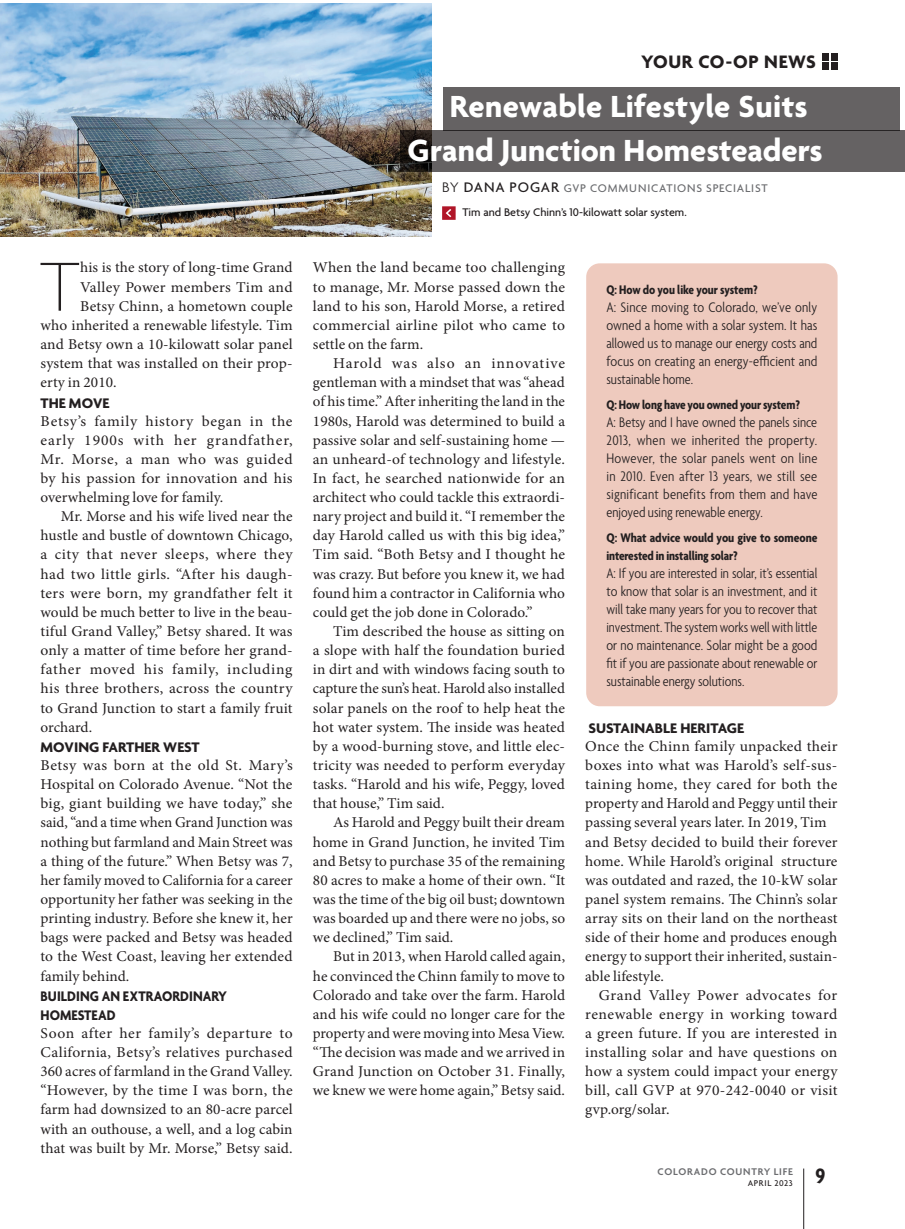
<style>
.page{position:relative;width:905px;height:1229px;background:#fff}
.page>*{position:absolute;margin:0;border:0;box-sizing:border-box;transform-origin:0 0}
.t1{font:100 75px "Agenda";color:#231f20}
.t2{font:700 33px/43.5px "Agenda";letter-spacing:.005em;color:#fff}
.t3{font:700 condensed 22.5px "Agenda";color:#231f20}
.t4{font:700 19.5px "Agenda";letter-spacing:.03em;color:#231f20}
.t5{font:15px/19.2px "Minion Pro";letter-spacing:.005em;color:#231f20;text-align:justify;scale:1.04 1}
.t6{font:15px/19.2px "Minion Pro";letter-spacing:.005em;color:#231f20;text-align:justify}
.t7{font:300 condensed 15px/18px "Agenda";color:#231f20;text-align:justify}
.t8{font:700 15px "Agenda";letter-spacing:.005em;color:#231f20}
.t9{font:700 15px/19.2px "Agenda";letter-spacing:.005em;color:#231f20;scale:.92 1}
.t10{font:700 condensed 13.5px/18px "Agenda";letter-spacing:-.01em;color:#231f20}
.t11{font:500 12px "Agenda";color:#231f20}
.t12{font:500 12px "Agenda";letter-spacing:.065em;color:#6c6d70}
.t13{font:600 10.5px "Agenda";letter-spacing:.07em;color:#6c6d70}
.t14{font:500 9px "Agenda";letter-spacing:.07em;color:#231f20}
.s1{font-weight:300;font-size:15px;color:#231f20}
.s2{font-size:15px;color:#231f20}
</style>
<div class="page">
<img style="left:0;top:4px;width:432px;height:232px">
<div style="left:443px;top:87px;width:456px;height:43px;background:#656263"></div>
<div style="left:401px;top:130px;width:503px;height:41px;background:#656263"></div>
<svg style="left:442px;top:206px;width:13px;height:14px"></svg>
<div style="left:586px;top:263px;width:251px;height:443px;background:#eecabe;border-radius:14px"></div>
<hr style="left:803px;top:1168px;width:1px;height:60px;background:#231f20">
<div style="left:830px;top:63px;width:7px;height:7px;background:#231f20"></div>
<div style="left:830px;top:53px;width:7px;height:7px;background:#231f20"></div>
<div style="left:821px;top:63px;width:7px;height:7px;background:#231f20"></div>
<div style="left:821px;top:53px;width:7px;height:7px;background:#231f20"></div>
<h1 class="t1" style="left:40px;top:246px;width:41px">T</h1>
<p class="t6" style="left:80px;top:258px;width:214px">his is the story of long-time Grand</p>
<p class="t5" style="left:80px;top:277px;width:206px">Valley Power members Tim and</p>
<p class="t5" style="left:80px;top:296px;width:206px">Betsy Chinn, a hometown couple</p>
<p class="t6" style="left:40px;top:315px;width:254px">who inherited a renewable lifestyle. Tim</p>
<p class="t6" style="left:40px;top:335px;width:253px">and Betsy own a 10-kilowatt solar panel</p>
<p class="t6" style="left:40px;top:354px;width:253px">system that was installed on their prop-</p>
<p class="t6" style="left:40px;top:373px;width:78px">erty in 2010.</p>
<p class="t8" style="left:40px;top:395px;width:70px">THE MOVE</p>
<p class="t5" style="left:40px;top:411px;width:244px">Betsy’s family history began in the early 1900s with her grandfather, Mr. Morse, a man who was guided by his passion for innovation and his overwhelming love for family.</p>
<p class="t6" style="left:40px;top:507px;width:254px;text-indent:20px">Mr. Morse and his wife lived near the hustle and bustle of downtown Chicago, a city that never sleeps, where they had two little girls. “After his daugh&shy;ters were born, my grandfather felt it would be much better to live in the beau&shy;tiful Grand Valley,” Betsy shared. It was only a matter of time before her grand&shy;father moved his family, including his three brothers, across the country to Grand Junction to start a family fruit orchard.</p>
<p class="t8" style="left:40px;top:739px;width:161px">MOVING FARTHER WEST</p>
<p class="t5" style="left:40px;top:755px;width:244px">Betsy was born at the old St. Mary’s Hospital on Colorado Avenue. “Not the big, giant building we have today,” she said, “and a time when Grand Junction was nothing but farmland and Main Street was a thing of the future.” When Betsy was 7, her family moved to California for a career opportunity her father was seeking in the printing industry. Before she knew it, her bags were packed and Betsy was headed to the West Coast, leaving her extended family behind.</p>
<p class="t9" style="left:40px;top:987px;width:204px">BUILDING AN EXTRAORDINARY<br>HOMESTEAD</p>
<p class="t5" style="left:40px;top:1023px;width:244px">Soon after her family’s departure to California, Betsy’s relatives purchased 360 acres of farmland in the Grand Valley. “However, by the time I was born, the farm had downsized to an 80-acre parcel with an outhouse, a well, and a log cabin that was built by Mr. Morse,” Betsy said.</p>
<h3 class="t4" style="left:641px;top:51px;width:176px">YOUR CO-OP NEWS</h3>
<h2 class="t2" style="left:407px;top:87px;width:416px;text-indent:42px">Renewable Lifestyle Suits<br>Grand Junction Homesteaders</h2>
<p class="t12" style="left:442px;top:182px;width:327px"><span class="s1">BY</span> <span class="s2">DANA POGAR</span> GVP COMMUNICATIONS SPECIALIST</p>
<p class="t11" style="left:462px;top:206px;width:226px">Tim and Betsy Chinn’s 10-kilowatt solar system.</p>
<p class="t5" style="left:313px;top:258px;width:244px">When the land became too challenging to manage, Mr. Morse passed down the land to his son, Harold Morse, a retired commercial airline pilot who came to settle on the farm.</p>
<p class="t5" style="left:313px;top:354px;width:244px;text-indent:20px">Harold was also an innovative gentleman with a mindset that was “ahead of his time.” After inheriting the land in the 1980s, Harold was determined to build a passive solar and self-sustaining home — an unheard-of technology and lifestyle.<br>In fact, he searched nationwide for an architect who could tackle this extraordi&shy;nary project and build it. “I remember the day Harold called us with this big idea,” Tim said. “Both Betsy and I thought he was crazy. But before you knew it, we had found him a contractor in California who could get the job done in Colorado.”</p>
<p class="t6" style="left:313px;top:621px;width:254px;text-indent:20px">Tim described the house as sitting on a slope with half the foundation buried in dirt and with windows facing south to capture the sun’s heat. Harold also installed solar panels on the roof to help heat the hot water system. The inside was heated by a wood-burning stove, and little elec&shy;tricity was needed to perform everyday tasks. “Harold and his wife, Peggy, loved that house,” Tim said.</p>
<p class="t6" style="left:313px;top:813px;width:254px;text-indent:20px">As Harold and Peggy built their dream home in Grand Junction, he invited Tim and Betsy to purchase 35 of the remaining 80 acres to make a home of their own. “It was the time of the big oil bust; downtown was boarded up and there were no jobs, so we declined,” Tim said.</p>
<p class="t6" style="left:313px;top:947px;width:254px;text-indent:20px">But in 2013, when Harold called again, he convinced the Chinn family to move to Colorado and take over the farm. Harold and his wife could no longer care for the property and were moving into Mesa View. “The decision was made and we arrived in Grand Junction on October 31. Finally, we knew we were home again,” Betsy said.</p>
<p class="t10" style="left:606px;top:282px;width:153px">Q: How do you like your system?</p>
<p class="t7" style="left:606px;top:299px;width:212px">A: Since moving to Colorado, we’ve only owned a home with a solar system. It has allowed us to manage our energy costs and focus on creating an energy-efficient and sustainable home.</p>
<p class="t10" style="left:606px;top:396px;width:195px">Q: How long have you owned your system?</p>
<p class="t7" style="left:606px;top:414px;width:212px">A: Betsy and I have owned the panels since 2013, when we inherited the property.<br>However, the solar panels went on line in 2010. Even after 13 years, we still see significant benefits from them and have enjoyed using renewable energy.</p>
<p class="t10" style="left:606px;top:529px;width:212px">Q: What advice would you give to someone interested in installing solar?</p>
<p class="t7" style="left:606px;top:565px;width:212px">A: If you are interested in solar, it’s essential to know that solar is an investment, and it will take many years for you to recover that investment. The system works well with little or no maintenance. Solar might be a good fit if you are passionate about renewable or sustainable energy solutions.</p>
<p class="t8" style="left:588px;top:720px;width:157px">SUSTAINABLE HERITAGE</p>
<p class="t5" style="left:585px;top:736px;width:244px;text-align:left">Once the Chinn family unpacked their boxes into what was Harold’s self-sus&shy;taining home, they cared for both the property and Harold and Peggy until their passing several years later. In 2019, Tim and Betsy decided to build their forever home. While Harold’s original structure was outdated and razed, the 10-kW solar panel system remains. The Chinn’s solar array sits on their land on the northeast side of their home and produces enough energy to support their inherited, sustain&shy;able lifestyle.</p>
<p class="t5" style="left:585px;top:985px;width:244px;text-indent:14px">Grand Valley Power advocates for renewable energy in working toward a green future. If you are interested in installing solar and have questions on how a system could impact your energy bill, call GVP at 970-242-0040 or visit gvp.org/solar.</p>
<p class="t13" style="left:657px;top:1166px;width:137px">COLORADO COUNTRY LIFE</p>
<p class="t14" style="left:747px;top:1178px;width:47px">APRIL 2023</p>
<h3 class="t3" style="left:815px;top:1163px;width:11px">9</h3>
</div>
